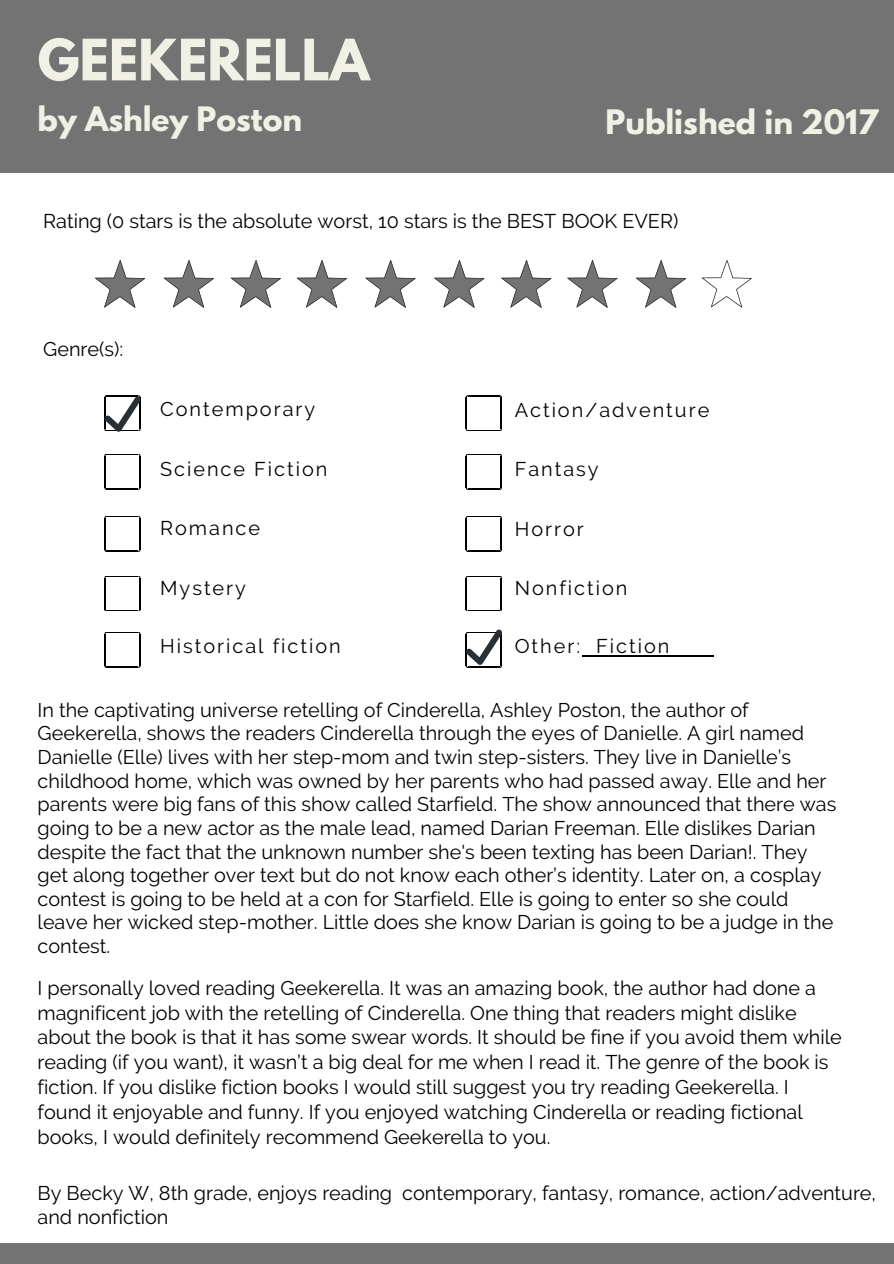
<style>
.page{position:relative;width:894px;height:1264px;background:#fff}
.page>*{position:absolute;margin:0;border:0;box-sizing:border-box;transform-origin:0 0}
.t1{font:700 50.55px "League Spartan";color:#f0f0e4}
.t2{font:700 29.85px "League Spartan";color:#f0f0e4}
.t3{font:19.8px/23.7px "Raleway";color:#000}
.t4{font:19.8px "Raleway";letter-spacing:.1em;color:#000}
</style>
<div class="page">
<div style="left:0;top:0;width:893px;height:173px;background:#737373"></div>
<div style="left:0;top:1243px;width:893px;height:20px;background:#737373"></div>
<hr style="left:107px;top:454px;width:31px;height:1px;background:#000">
<hr style="left:139px;top:456px;width:1px;height:31px;background:#000">
<hr style="left:104px;top:456px;width:1px;height:31px;background:#000">
<hr style="left:107px;top:489px;width:31px;height:1px;background:#000">
<hr style="left:107px;top:516px;width:31px;height:1px;background:#000">
<hr style="left:139px;top:518px;width:1px;height:31px;background:#000">
<hr style="left:104px;top:518px;width:1px;height:31px;background:#000">
<hr style="left:107px;top:551px;width:31px;height:1px;background:#000">
<hr style="left:107px;top:632px;width:31px;height:1px;background:#000">
<hr style="left:139px;top:634px;width:1px;height:31px;background:#000">
<hr style="left:104px;top:634px;width:1px;height:31px;background:#000">
<hr style="left:107px;top:667px;width:31px;height:1px;background:#000">
<hr style="left:107px;top:576px;width:31px;height:1px;background:#000">
<hr style="left:139px;top:578px;width:1px;height:31px;background:#000">
<hr style="left:104px;top:578px;width:1px;height:31px;background:#000">
<hr style="left:107px;top:610px;width:31px;height:1px;background:#000">
<hr style="left:468px;top:395px;width:31px;height:1px;background:#000">
<hr style="left:500px;top:397px;width:1px;height:32px;background:#000">
<hr style="left:465px;top:397px;width:1px;height:32px;background:#000">
<hr style="left:468px;top:430px;width:31px;height:1px;background:#000">
<hr style="left:468px;top:454px;width:31px;height:1px;background:#000">
<hr style="left:500px;top:456px;width:1px;height:31px;background:#000">
<hr style="left:465px;top:456px;width:1px;height:31px;background:#000">
<hr style="left:468px;top:489px;width:31px;height:1px;background:#000">
<hr style="left:468px;top:516px;width:31px;height:1px;background:#000">
<hr style="left:500px;top:518px;width:1px;height:31px;background:#000">
<hr style="left:465px;top:518px;width:1px;height:31px;background:#000">
<hr style="left:468px;top:551px;width:31px;height:1px;background:#000">
<hr style="left:468px;top:667px;width:31px;height:1px;background:#000">
<hr style="left:468px;top:576px;width:31px;height:1px;background:#000">
<hr style="left:500px;top:578px;width:1px;height:31px;background:#000">
<hr style="left:465px;top:578px;width:1px;height:31px;background:#000">
<hr style="left:468px;top:610px;width:31px;height:1px;background:#000">
<svg style="left:95px;top:260px;width:50px;height:48px"></svg>
<svg style="left:164px;top:260px;width:50px;height:48px"></svg>
<svg style="left:230px;top:260px;width:51px;height:48px"></svg>
<svg style="left:296px;top:260px;width:51px;height:48px"></svg>
<svg style="left:365px;top:260px;width:50px;height:48px"></svg>
<svg style="left:434px;top:260px;width:50px;height:48px"></svg>
<svg style="left:501px;top:260px;width:50px;height:48px"></svg>
<svg style="left:567px;top:260px;width:50px;height:48px"></svg>
<svg style="left:636px;top:260px;width:50px;height:48px"></svg>
<svg style="left:701px;top:260px;width:50px;height:47px"></svg>
<svg style="left:465px;top:629px;width:36px;height:38px"></svg>
<svg style="left:582px;top:655px;width:14px;height:1px"></svg>
<hr style="left:596px;top:655px;width:75px;height:1px;background:#000">
<hr style="left:671px;top:655px;width:42px;height:1px;background:#000">
<svg style="left:104px;top:395px;width:36px;height:36px"></svg>
<p class="t1" style="left:38px;top:35px;width:333px">GEEKERELLA</p>
<p class="t2" style="left:38px;top:104px;width:266px">by Ashley Poston</p>
<p class="t2" style="left:605px;top:107px;width:274px">Published in 2017</p>
<p class="t3" style="left:43px;top:209px;width:636px">Rating (0 stars is the absolute worst, 10 stars is the BEST BOOK EVER)</p>
<p class="t3" style="left:43px;top:337px;width:81px">Genre(s):</p>
<p class="t4" style="left:160px;top:397px;width:156px">Contemporary</p>
<p class="t4" style="left:160px;top:457px;width:169px">Science Fiction</p>
<p class="t4" style="left:160px;top:516px;width:101px">Romance</p>
<p class="t4" style="left:160px;top:576px;width:87px">Mystery</p>
<p class="t4" style="left:160px;top:635px;width:182px">Historical fiction</p>
<p class="t4" style="left:514px;top:399px;width:196px">Action/adventure</p>
<p class="t4" style="left:514px;top:457px;width:85px">Fantasy</p>
<p class="t3" style="left:514px;top:517px;width:71px">Horror</p>
<p class="t4" style="left:514px;top:576px;width:114px">Nonfiction</p>
<p class="t4" style="left:514px;top:634px;width:156px">Other: Fiction</p>
<p class="t3" style="left:38px;top:697px;width:800px">In the captivating universe retelling of Cinderella, Ashley Poston, the author of Geekerella, shows the readers Cinderella through the eyes of Danielle. A girl named Danielle (Elle) lives with her step-mom and twin step-sisters. They live in Danielle’s childhood home, which was owned by her parents who had passed away. Elle and her parents were big fans of this show called Starfield. The show announced that there was going to be a new actor as the male lead, named Darian Freeman. Elle dislikes Darian despite the fact that the unknown number she's been texting has been Darian!. They get along together over text but do not know each other’s identity. Later on, a cosplay contest is going to be held at a con for Starfield. Elle is going to enter so she could leave her wicked step-mother. Little does she know Darian is going to be a judge in the contest.</p>
<p class="t3" style="left:38px;top:975px;width:805px;line-height:24.8px">I personally loved reading Geekerella. It was an amazing book, the author had done a magnificent job with the retelling of Cinderella. One thing that readers might dislike about the book is that it has some swear words. It should be fine if you avoid them while reading (if you want), it wasn’t a big deal for me when I read it. The genre of the book is fiction. If you dislike fiction books I would still suggest you try reading Geekerella. I found it enjoyable and funny. If you enjoyed watching Cinderella or reading fictional books, I would definitely recommend Geekerella to you.</p>
<p class="t3" style="left:38px;top:1180px;width:839px;line-height:24.8px">By Becky W, 8th grade, enjoys reading contemporary, fantasy, romance, action/adventure, and nonfiction</p>
</div>
